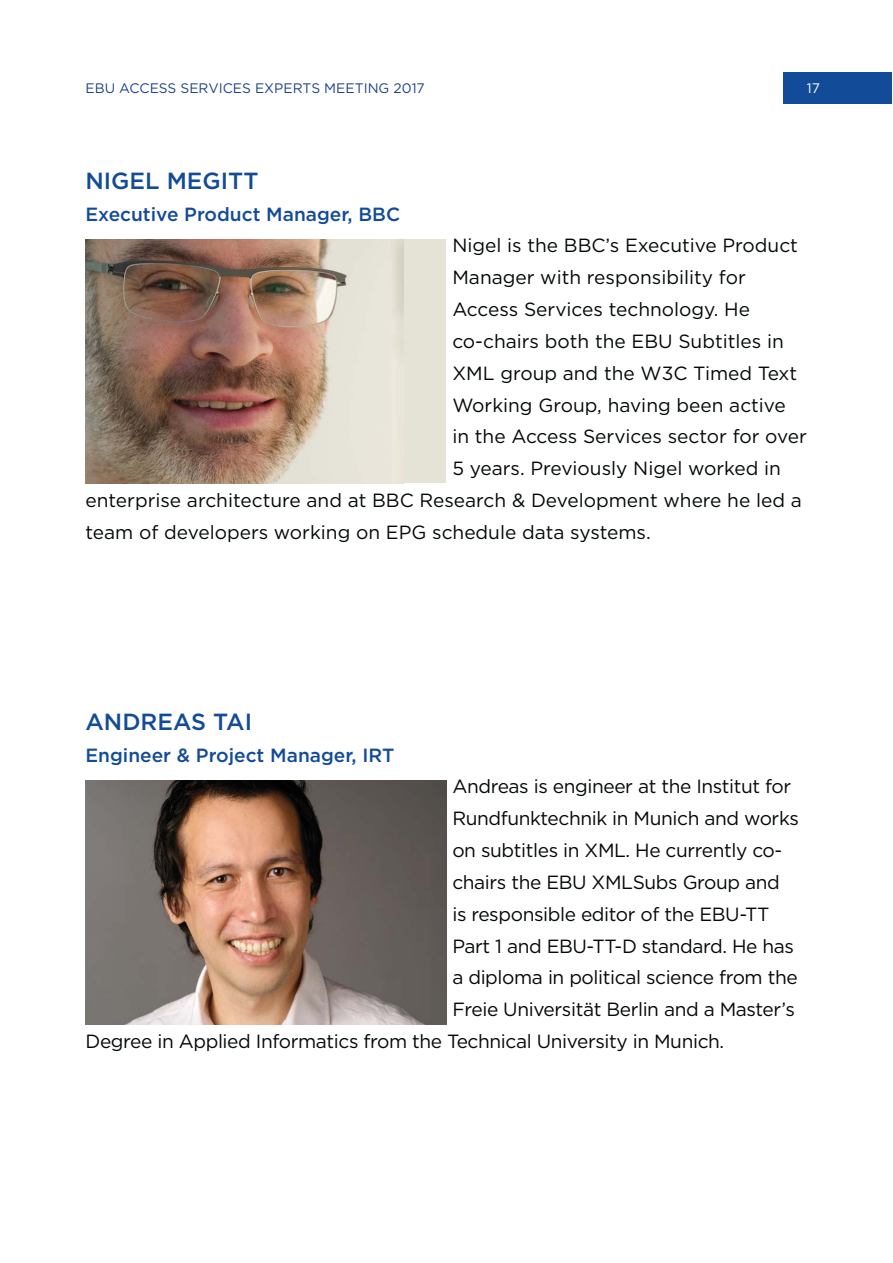
<style>
.page{position:relative;width:893px;height:1263px;background:#fff}
.page>*{position:absolute;margin:0;border:0;box-sizing:border-box;transform-origin:0 0}
.t1{font:500 23.4px "Gotham";color:#124b98}
.t2{font:19.05px "Gotham";color:#040809}
.t3{font:19.05px "Gotham";letter-spacing:-.02em;color:#040809}
.t4{font:500 19.05px "Gotham";color:#124b98}
.t5{font:13.8px "Gotham";color:#1e428e}
.t6{font:13.8px "Gotham";color:#fff}
</style>
<div class="page">
<div style="left:783px;top:72px;width:108px;height:32px;background:#124b98"></div>
<div style="left:85px;top:239px;width:361px;height:244px;background:#e5e3d6"></div>
<img style="left:85px;top:239px;width:318px;height:244px">
<img style="left:85px;top:780px;width:361px;height:244px">
<p class="t5" style="left:85px;top:83px;width:341px">EBU ACCESS SERVICES EXPERTS MEETING 2017</p>
<p class="t6" style="left:807px;top:83px;width:15px">17</p>
<p class="t1" style="left:85px;top:172px;width:175px">NIGEL MEGITT</p>
<p class="t4" style="left:85px;top:207px;width:316px">Executive Product Manager, BBC</p>
<p class="t2" style="left:452px;top:239px;width:347px">Nigel is the BBC’s Executive Product</p>
<p class="t2" style="left:452px;top:270px;width:295px">Manager with responsibility for</p>
<p class="t2" style="left:452px;top:302px;width:299px">Access Services technology. He</p>
<p class="t2" style="left:452px;top:334px;width:333px">co-chairs both the EBU Subtitles in</p>
<p class="t2" style="left:452px;top:366px;width:346px">XML group and the W3C Timed Text</p>
<p class="t2" style="left:452px;top:398px;width:335px">Working Group, having been active</p>
<p class="t2" style="left:452px;top:429px;width:356px">in the Access Services sector for over</p>
<p class="t2" style="left:452px;top:461px;width:330px">5 years. Previously Nigel worked in</p>
<p class="t2" style="left:85px;top:493px;width:718px">enterprise architecture and at BBC Research &amp; Development where he led a</p>
<p class="t2" style="left:85px;top:525px;width:567px">team of developers working on EPG schedule data systems.</p>
<p class="t1" style="left:85px;top:713px;width:168px">ANDREAS TAI</p>
<p class="t4" style="left:85px;top:748px;width:311px">Engineer &amp; Project Manager, IRT</p>
<p class="t3" style="left:452px;top:779px;width:340px">Andreas is engineer at the Institut for</p>
<p class="t3" style="left:452px;top:811px;width:348px">Rundfunktechnik in Munich and works</p>
<p class="t3" style="left:452px;top:843px;width:331px">on subtitles in XML. He currently co-</p>
<p class="t3" style="left:452px;top:875px;width:329px">chairs the EBU XMLSubs Group and</p>
<p class="t3" style="left:452px;top:907px;width:319px">is responsible editor of the EBU-TT</p>
<p class="t3" style="left:452px;top:939px;width:343px">Part 1 and EBU-TT-D standard. He has</p>
<p class="t3" style="left:452px;top:970px;width:347px">a diploma in political science from the</p>
<p class="t3" style="left:452px;top:1002px;width:344px">Freie Universität Berlin and a Master’s</p>
<p class="t3" style="left:85px;top:1034px;width:640px">Degree in Applied Informatics from the Technical University in Munich.</p>
</div>
